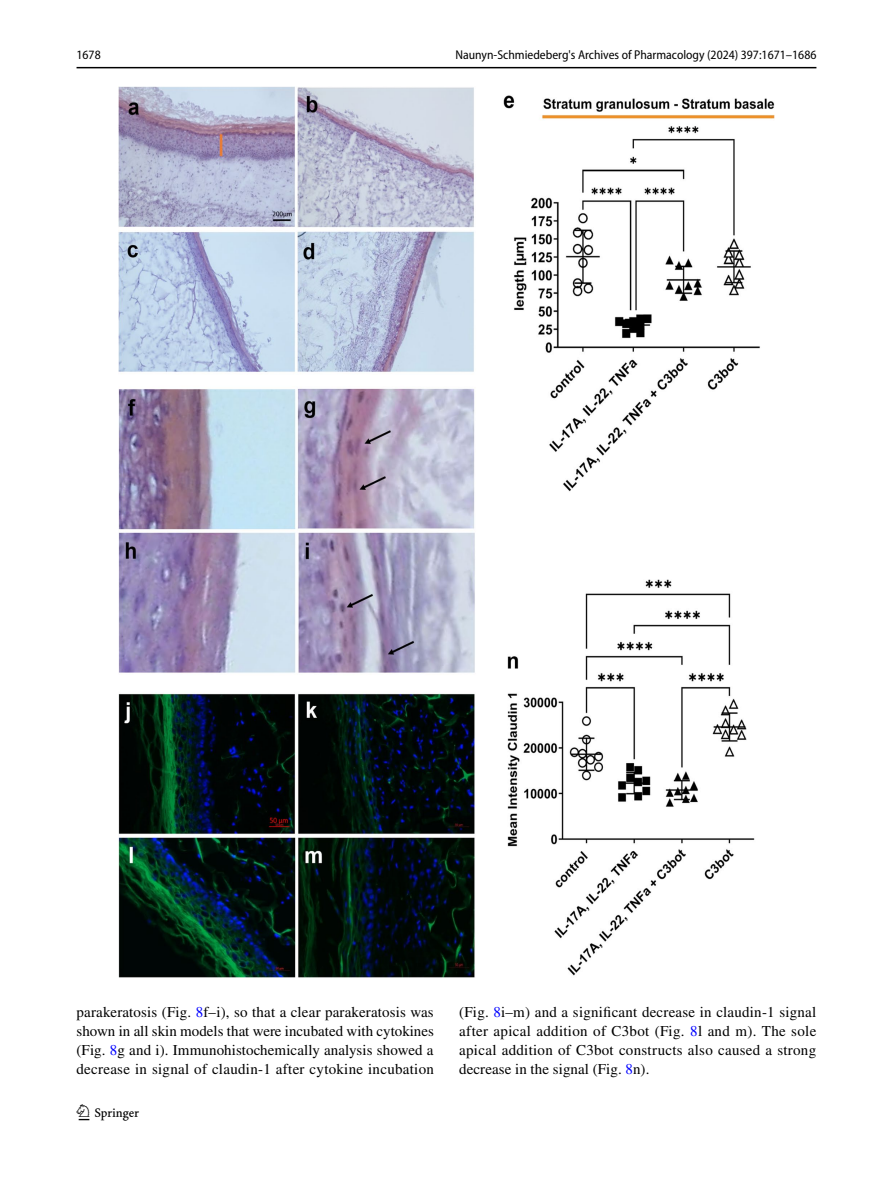
<style>
.page{position:relative;width:893px;height:1187px;background:#fff}
.page>*{position:absolute;margin:0;border:0;box-sizing:border-box;transform-origin:0 0}
.t1{font:22.5px "Springnew Regular 2";color:#000}
.t2{font:15px/18.8px "STIX";letter-spacing:.02em;color:#000;text-align:justify}
.t3{font:semi-condensed 12.75px "Myriad Pro";color:#000}
.s1{color:#00f}
</style>
<div class="page">
<hr style="left:77px;top:67px;width:739px;height:1px;background:#000">
<img style="left:118px;top:87px;width:656px;height:890px">
<p class="t3" style="left:77px;top:48px;width:26px">1678</p>
<p class="t3" style="left:455px;top:48px;width:362px">Naunyn-Schmiedeberg's Archives of Pharmacology (2024) 397:1671–1686</p>
<p class="t2" style="left:77px;top:1003px;width:359px">parakeratosis (Fig. <span class="s1">8</span>f–i), so that a clear parakeratosis was shown in all skin models that were incubated with cytokines (Fig. <span class="s1">8</span>g and i). Immunohistochemically analysis showed a decrease in signal of claudin-1 after cytokine incubation</p>
<p class="t2" style="left:459px;top:1003px;width:359px">(Fig. <span class="s1">8</span>i–m) and a significant decrease in claudin-1 signal after apical addition of C3bot (Fig. <span class="s1">8</span>l and m). The sole apical addition of C3bot constructs also caused a strong decrease in the signal (Fig. <span class="s1">8</span>n).</p>
<h1 class="t1" style="left:79px;top:1104px;width:62px">1 3</h1>
</div>
